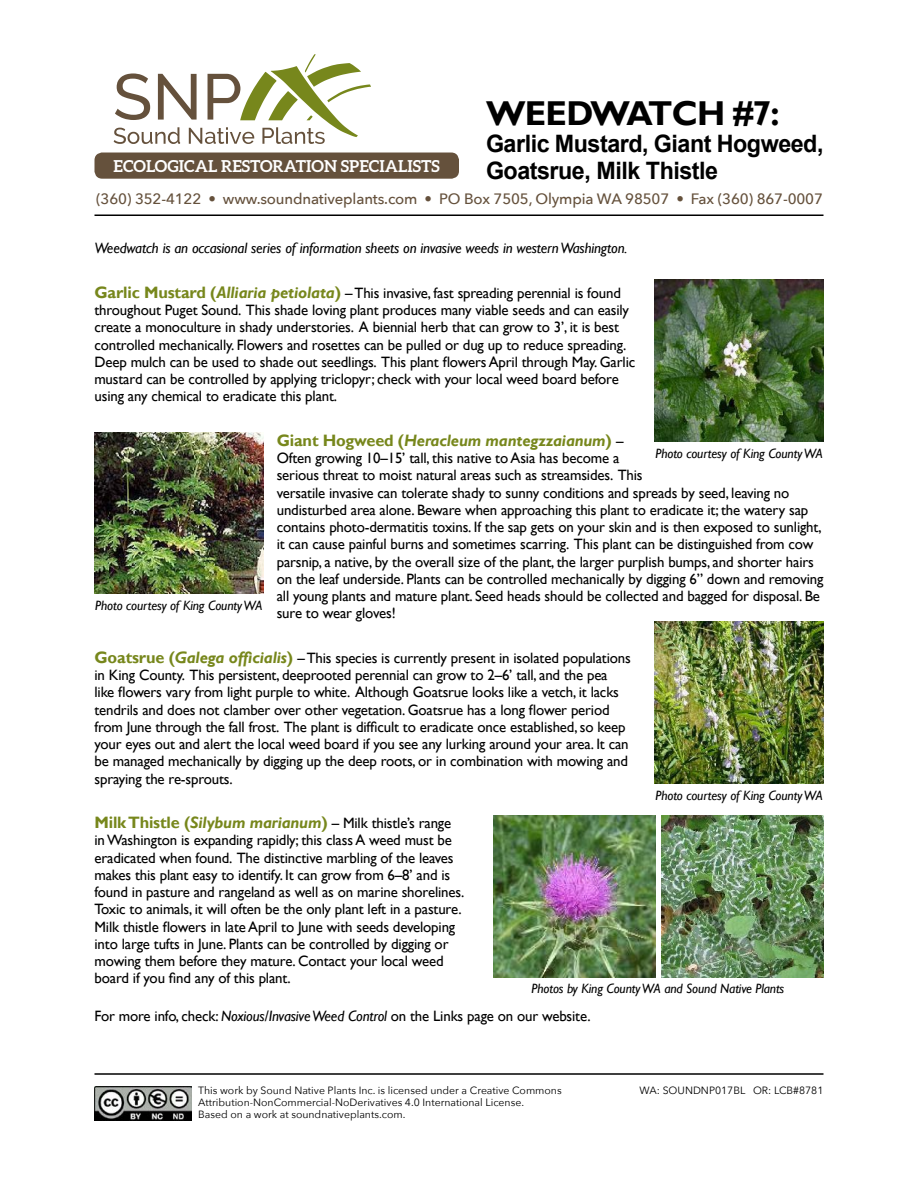
<style>
.page{position:relative;width:918px;height:1188px;background:#fff}
.page>*{position:absolute;margin:0;border:0;box-sizing:border-box;transform-origin:0 0}
.t1{font:700 34.5px "Gill Sans";letter-spacing:-.02em;color:#000}
.t2{font:700 24px/27px "Arial";letter-spacing:-.02em;color:#000}
.t3{font:italic 700 16.5px "Gill Sans";letter-spacing:-.01em;color:#77871c}
.t4{font:700 16.5px "Aleo";color:#fff}
.t5{font:15px/17.2px "Gill Sans";letter-spacing:-.01em;color:#000}
.t6{font:italic 15px "Gill Sans";letter-spacing:-.01em;color:#000}
.t7{font:500 15px "Avenir Next";letter-spacing:-.01em;color:#65513c}
.t8{font:italic 13.5px "Gill Sans";letter-spacing:-.01em;color:#000}
.t9{font:10.5px/12px "Avenir Next";color:#000}
.s1{font-weight:700;font-size:16.5px;color:#77871c}
.s2{font-weight:700;font-style:italic;font-size:16.5px;color:#77871c}
.s3{font-style:normal}
.s4{font-weight:400;font-style:normal;font-size:15px;color:#000}
.s5{font-style:italic}
</style>
<div class="page">
<img style="left:94px;top:1087px;width:98px;height:33px">
<hr style="left:94px;top:1073px;width:730px;height:2px;background:#000">
<svg style="left:114px;top:54px;width:257px;height:90px"></svg>
<div style="left:95px;top:153px;width:364px;height:26px;background:#65513c;border-radius:8px"></div>
<hr style="left:94px;top:214px;width:730px;height:2px;background:#000">
<img style="left:662px;top:816px;width:162px;height:162px">
<img style="left:494px;top:816px;width:162px;height:162px">
<img style="left:655px;top:280px;width:169px;height:162px">
<img style="left:94px;top:432px;width:169px;height:162px">
<img style="left:655px;top:622px;width:169px;height:162px">
<p class="t4" style="left:114px;top:157px;width:328px">ECOLOGICAL RESTORATION SPECIALISTS</p>
<h1 class="t1" style="left:486px;top:92px;width:295px">WEEDWATCH #7:</h1>
<h2 class="t2" style="left:486px;top:131px;width:339px">Garlic Mustard, Giant Hogweed,<br>Goatsrue, Milk Thistle</h2>
<p class="t7" style="left:96px;top:190px;width:728px">(360) 352-4122 • www.soundnativeplants.com • PO Box 7505, Olympia WA 98507 • Fax (360) 867-0007</p>
<p class="t6" style="left:94px;top:240px;width:534px">Weedwatch is an occasional series of information sheets on invasive weeds in western Washington.</p>
<p class="t5" style="left:94px;top:284px;width:542px"><span class="s1">Garlic Mustard (</span><span class="s2">Alliaria petiolata</span><span class="s1">)</span> – This invasive, fast spreading perennial is found throughout Puget Sound. This shade loving plant produces many viable seeds and can easily create a monoculture in shady understories. A biennial herb that can grow to 3’, it is best controlled mechanically. Flowers and rosettes can be pulled or dug up to reduce spreading.<br>Deep mulch can be used to shade out seedlings. This plant flowers April through May. Garlic mustard can be controlled by applying triclopyr; check with your local weed board before using any chemical to eradicate this plant.</p>
<p class="t3" style="left:277px;top:431px;width:348px"><span class="s3">Giant Hogweed (</span>Heracleum mantegzzaianum<span class="s3">)</span> <span class="s4">–</span></p>
<p class="t5" style="left:277px;top:449px;width:548px">Often growing 10–15’ tall, this native to Asia has become a<br>serious threat to moist natural areas such as streamsides. This<br>versatile invasive can tolerate shady to sunny conditions and spreads by seed, leaving no undisturbed area alone. Beware when approaching this plant to eradicate it; the watery sap contains photo-dermatitis toxins. If the sap gets on your skin and is then exposed to sunlight, it can cause painful burns and sometimes scarring. This plant can be distinguished from cow parsnip, a native, by the overall size of the plant, the larger purplish bumps, and shorter hairs on the leaf underside. Plants can be controlled mechanically by digging 6” down and removing all young plants and mature plant. Seed heads should be collected and bagged for disposal. Be sure to wear gloves!</p>
<p class="t5" style="left:94px;top:649px;width:538px"><span class="s1">Goatsrue (</span><span class="s2">Galega officialis</span><span class="s1">)</span> – This species is currently present in isolated populations in King County. This persistent, deeprooted perennial can grow to 2–6’ tall, and the pea like flowers vary from light purple to white. Although Goatsrue looks like a vetch, it lacks tendrils and does not clamber over other vegetation. Goatsrue has a long flower period from June through the fall frost. The plant is difficult to eradicate once established, so keep your eyes out and alert the local weed board if you see any lurking around your area. It can be managed mechanically by digging up the deep roots, or in combination with mowing and spraying the re-sprouts.</p>
<p class="t5" style="left:94px;top:814px;width:371px"><span class="s1">Milk Thistle (</span><span class="s2">Silybum marianum</span><span class="s1">)</span> – Milk thistle’s range in Washington is expanding rapidly; this class A weed must be eradicated when found. The distinctive marbling of the leaves makes this plant easy to identify. It can grow from 6–8’ and is found in pasture and rangeland as well as on marine shorelines.<br>Toxic to animals, it will often be the only plant left in a pasture.<br>Milk thistle flowers in late April to June with seeds developing into large tufts in June. Plants can be controlled by digging or mowing them before they mature. Contact your local weed board if you find any of this plant.</p>
<p class="t5" style="left:95px;top:1007px;width:498px">For more info, check: <span class="s5">Noxious/Invasive Weed Control</span> on the Links page on our website.</p>
<p class="t8" style="left:655px;top:446px;width:169px">Photo courtesy of King County WA</p>
<p class="t8" style="left:95px;top:598px;width:169px">Photo courtesy of King County WA</p>
<p class="t8" style="left:655px;top:788px;width:169px">Photo courtesy of King County WA</p>
<p class="t8" style="left:532px;top:980px;width:254px">Photos by King County WA and Sound Native Plants</p>
<p class="t9" style="left:198px;top:1085px;width:365px">This work by Sound Native Plants Inc. is licensed under a Creative Commons</p>
<p class="t9" style="left:640px;top:1085px;width:185px">WA: SOUNDNP017BL OR: LCB#8781</p>
<p class="t9" style="left:198px;top:1097px;width:327px">Attribution-NonCommercial-NoDerivatives 4.0 International License.<br>Based on a work at soundnativeplants.com.</p>
</div>
